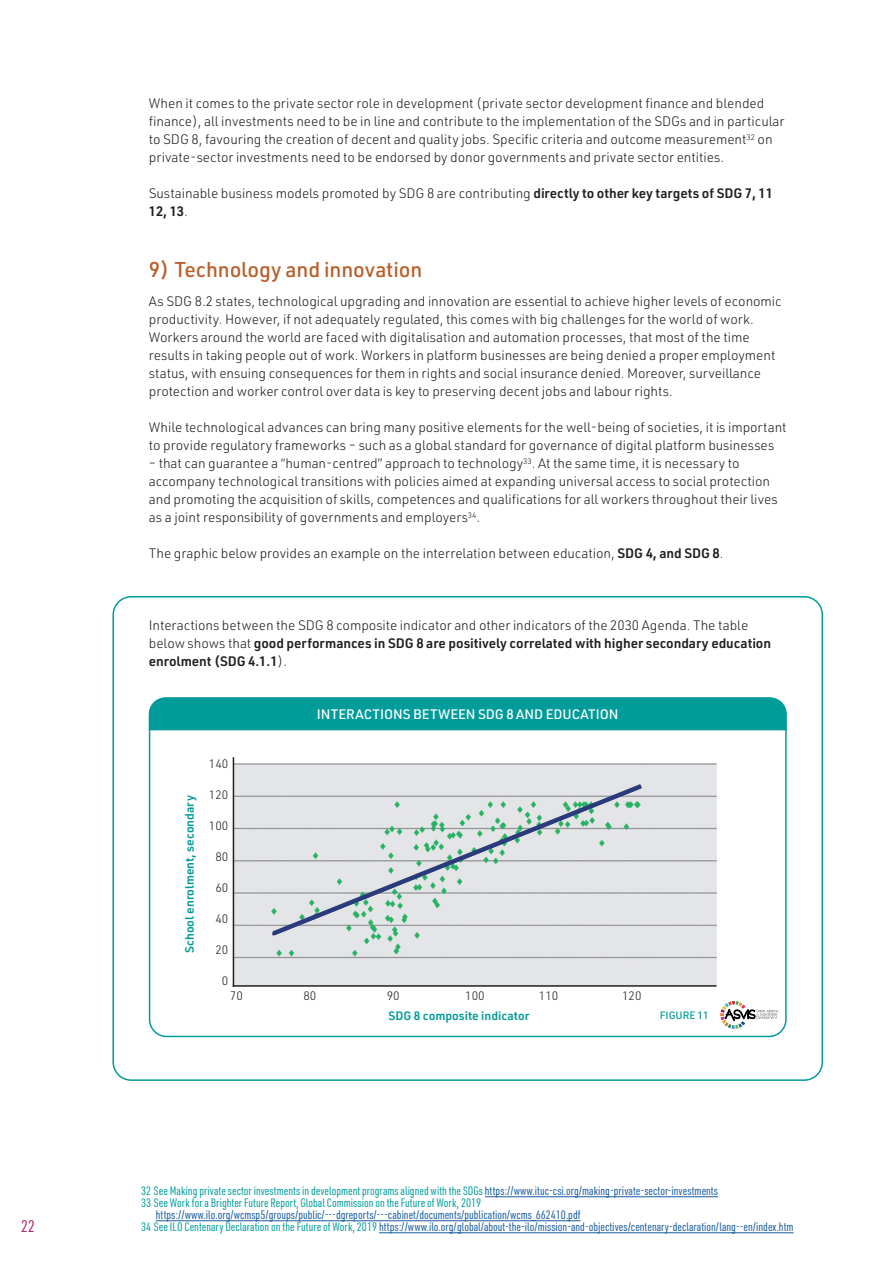
<style>
.page{position:relative;width:893px;height:1263px;background:#fff}
.page>*{position:absolute;margin:0;border:0;box-sizing:border-box;transform-origin:0 0}
.t1{font:500 21px "URWDIN";letter-spacing:-.005em;color:#b95f29}
.t2{font:16.5px "URWDIN Cond";color:#ad256e}
.t3{font:300 13.5px/18px "URWDIN";letter-spacing:-.005em;color:#231f20}
.t4{font:500 13.5px "URWDIN";letter-spacing:-.005em;color:#fff}
.t5{font:12px/12px "URWDIN Cond";color:#175d9e}
.t6{font:12px/12px "URWDIN Cond";color:#009c9a}
.t7{font:600 12px "URWDIN";color:#009c9a}
.t8{font:300 12px "URWDIN";color:#231f20}
.t9{font:500 10.5px "URWDIN";letter-spacing:-.005em;color:#009c9a}
.s1{font-weight:600}
.s2{color:#175d9e}
.s3{color:#009c9a}
</style>
<div class="page">
<div style="left:112px;top:596px;width:711px;height:485px;border:2px solid #009c9a;border-radius:18px"></div>
<div style="left:148px;top:697px;width:639px;height:34px;background:#009c9a"></div>
<svg style="left:720px;top:1001px;width:58px;height:28px"></svg>
<img style="left:234px;top:763px;width:482px;height:222px">
<hr style="left:233px;top:757px;width:1px;height:230px;background:#231f20">
<hr style="left:233px;top:985px;width:483px;height:2px;background:#231f20">
<svg style="left:268px;top:780px;width:379px;height:159px;background:#d4dbdc"></svg>
<hr style="left:485px;top:1196px;width:233px;height:1px;background:#175d9e">
<hr style="left:156px;top:1220px;width:425px;height:1px;background:#175d9e">
<hr style="left:379px;top:1232px;width:415px;height:1px;background:#175d9e">
<p class="t2" style="left:21px;top:1215px;width:15px">22</p>
<p class="t3" style="left:149px;top:94px;width:637px">When it comes to the private sector role in development (private sector development finance and blended finance), all investments need to be in line and contribute to the implementation of the SDGs and in particular to SDG 8, favouring the creation of decent and quality jobs. Specific criteria and outcome measurement<sup>32</sup> on private-sector investments need to be endorsed by donor governments and private sector entities.</p>
<p class="t3" style="left:149px;top:184px;width:626px">Sustainable business models promoted by SDG 8 are contributing <span class="s1">directly to other key targets of SDG 7, 11<br>12, 13</span>.</p>
<h1 class="t1" style="left:149px;top:256px;width:275px">9) Technology and innovation</h1>
<p class="t3" style="left:149px;top:292px;width:634px">As SDG 8.2 states, technological upgrading and innovation are essential to achieve higher levels of economic productivity. However, if not adequately regulated, this comes with big challenges for the world of work.<br>Workers around the world are faced with digitalisation and automation processes, that most of the time results in taking people out of work. Workers in platform businesses are being denied a proper employment status, with ensuing consequences for them in rights and social insurance denied. Moreover, surveillance protection and worker control over data is key to preserving decent jobs and labour rights.</p>
<p class="t3" style="left:149px;top:418px;width:639px">While technological advances can bring many positive elements for the well-being of societies, it is important to provide regulatory frameworks – such as a global standard for governance of digital platform businesses</p>
<p class="t3" style="left:149px;top:454px;width:630px">– that can guarantee a “human-centred” approach to technology<sup>33</sup>. At the same time, it is necessary to accompany technological transitions with policies aimed at expanding universal access to social protection and promoting the acquisition of skills, competences and qualifications for all workers throughout their lives as a joint responsibility of governments and employers<sup>34</sup>.</p>
<p class="t3" style="left:149px;top:544px;width:576px">The graphic below provides an example on the interrelation between education, <span class="s1">SDG 4, and SDG 8</span>.</p>
<p class="t3" style="left:149px;top:616px;width:624px">Interactions between the SDG 8 composite indicator and other indicators of the 2030 Agenda. The table below shows that <span class="s1">good performances in SDG 8 are positively correlated with higher secondary education enrolment (SDG 4.1.1</span>).</p>
<p class="t4" style="left:317px;top:705px;width:303px">INTERACTIONS BETWEEN SDG 8 AND EDUCATION</p>
<p class="t7" style="left:182px;top:953px;width:159px;rotate:-90deg">School enrolment, secondary</p>
<p class="t8" style="left:209px;top:756px;width:21px">140</p>
<p class="t8" style="left:209px;top:787px;width:21px">120</p>
<p class="t8" style="left:209px;top:818px;width:21px">100</p>
<p class="t8" style="left:215px;top:849px;width:14px">80</p>
<p class="t8" style="left:215px;top:880px;width:14px">60</p>
<p class="t8" style="left:215px;top:911px;width:14px">40</p>
<p class="t8" style="left:215px;top:941px;width:14px">20</p>
<p class="t8" style="left:222px;top:972px;width:8px">0</p>
<p class="t8" style="left:230px;top:988px;width:14px">70</p>
<p class="t8" style="left:303px;top:988px;width:14px">80</p>
<p class="t8" style="left:387px;top:988px;width:14px">90</p>
<p class="t8" style="left:465px;top:988px;width:21px">100</p>
<p class="t8" style="left:539px;top:988px;width:21px">110</p>
<p class="t8" style="left:622px;top:988px;width:21px">120</p>
<p class="t7" style="left:389px;top:1007px;width:142px">SDG 8 composite indicator</p>
<p class="t9" style="left:660px;top:1008px;width:50px">FIGURE 11</p>
<p class="t6" style="left:141px;top:1184px;width:578px">32 See Making private sector investments in development programs aligned with the SDGs <span class="s2">https://www.ituc-csi.org/making-private-sector-investments<br></span>33 See Work for a Brighter Future Report, Global Commission on the Future of Work, 2019</p>
<p class="t5" style="left:141px;top:1208px;width:654px;text-indent:15px">https://www.ilo.org/wcmsp5/groups/public/---dgreports/---cabinet/documents/publication/wcms_662410.pdf<br><span class="s3">34 See ILO Centenary Declaration on the Future of Work, 2019</span> https://www.ilo.org/global/about-the-ilo/mission-and-objectives/centenary-declaration/lang--en/index.htm</p>
</div>
